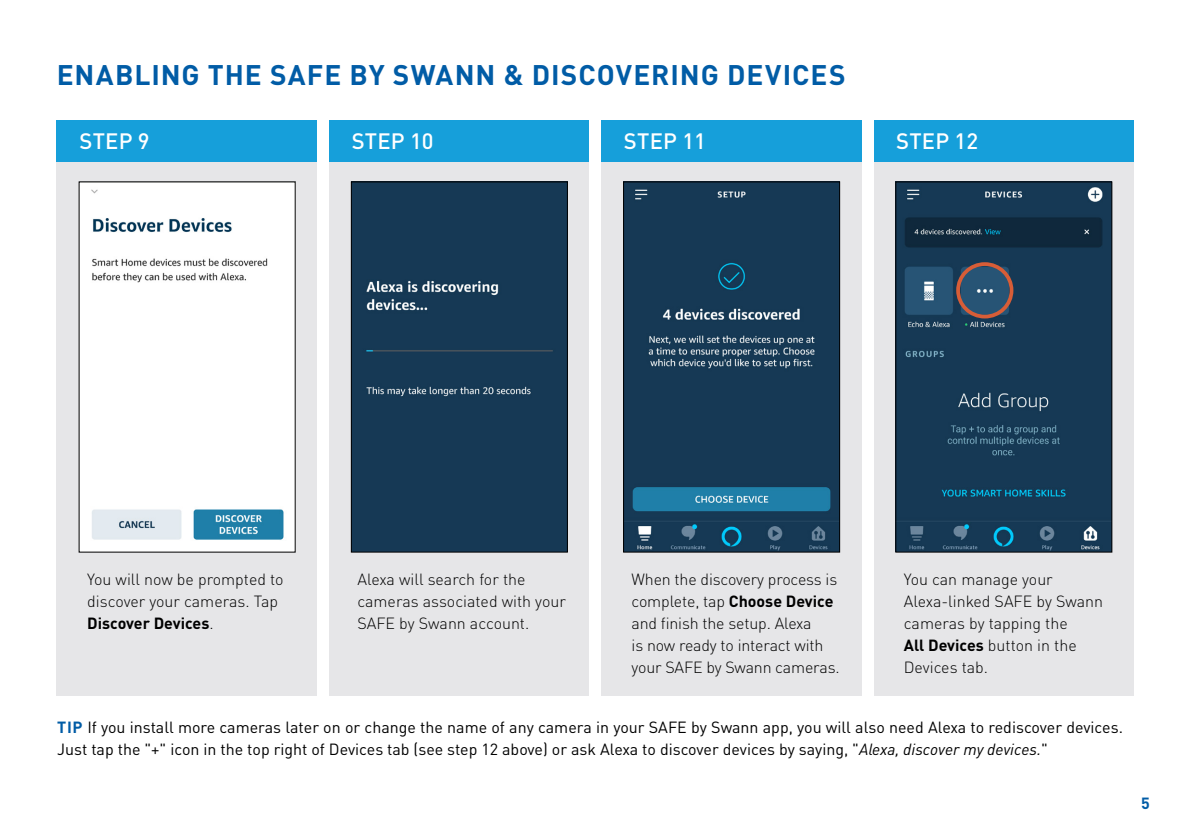
<style>
.page{position:relative;width:1191px;height:840px;background:#fff}
.page>*{position:absolute;margin:0;border:0;box-sizing:border-box;transform-origin:0 0}
.t1{font:700 28px "DIN Pro";letter-spacing:.035em;color:#015ca6}
.t2{font:500 22px "DIN Pro";letter-spacing:.01em;color:#fff}
.t3{font:300 16px/22px "DIN Pro";letter-spacing:-.005em;color:#000}
.t4{font:16px/22px "DIN Pro";color:#000}
.t5{font:700 16px "DIN Pro";color:#015ca6}
.s1{font-weight:700}
.s2{font-weight:700;color:#015ca6}
.s3{font-style:italic}
</style>
<div class="page">
<div style="left:57px;top:120px;width:1077px;height:42px;background:#169fda"></div>
<div style="left:57px;top:162px;width:1077px;height:533px;background:#e6e6e8"></div>
<div style="left:317px;top:120px;width:12px;height:575px;background:#fff"></div>
<div style="left:590px;top:120px;width:11px;height:575px;background:#fff"></div>
<div style="left:862px;top:120px;width:11px;height:575px;background:#fff"></div>
<img style="left:81px;top:184px;width:212px;height:366px">
<div style="left:353px;top:184px;width:212px;height:366px;background:#163955"></div>
<div style="left:351px;top:182px;width:216px;height:370px;border:1px solid #000"></div>
<img style="left:625px;top:184px;width:212px;height:366px">
<div style="left:623px;top:182px;width:216px;height:370px;border:1px solid #000"></div>
<img style="left:897px;top:184px;width:213px;height:366px">
<div style="left:895px;top:182px;width:217px;height:370px;border:1px solid #000"></div>
<div style="left:956px;top:262px;width:57px;height:56px;border:4px solid #d75d37;border-radius:50%"></div>
<h1 class="t1" style="left:57px;top:52px;width:790px">ENABLING THE SAFE BY SWANN &amp; DISCOVERING DEVICES</h1>
<h2 class="t2" style="left:79px;top:124px;width:72px">STEP 9</h2>
<h2 class="t2" style="left:352px;top:124px;width:83px">STEP 10</h2>
<h2 class="t2" style="left:624px;top:124px;width:83px">STEP 11</h2>
<h2 class="t2" style="left:896px;top:124px;width:83px">STEP 12</h2>
<p class="t3" style="left:87px;top:566px;width:198px">You will now be prompted to discover your cameras. Tap<br><span class="s1">Discover Devices</span>.</p>
<p class="t3" style="left:357px;top:566px;width:210px">Alexa will search for the cameras associated with your<br>SAFE by Swann account.</p>
<p class="t3" style="left:631px;top:566px;width:210px">When the discovery process is complete, tap <span class="s1">Choose Device </span>and finish the setup. Alexa<br>is now ready to interact with your SAFE by Swann cameras.</p>
<p class="t3" style="left:903px;top:566px;width:201px">You can manage your<br>Alexa-linked SAFE by Swann cameras by tapping the<br><span class="s1">All Devices</span> button in the<br>Devices tab.</p>
<p class="t4" style="left:57px;top:714px;width:1067px"><span class="s2">TIP</span> If you install more cameras later on or change the name of any camera in your SAFE by Swann app, you will also need Alexa to rediscover devices.<br>Just tap the "+" icon in the top right of Devices tab (see step 12 above) or ask Alexa to discover devices by saying, "<span class="s3">Alexa, discover my devices.</span>"</p>
<p class="t5" style="left:1141px;top:789px;width:10px">5</p>
</div>
